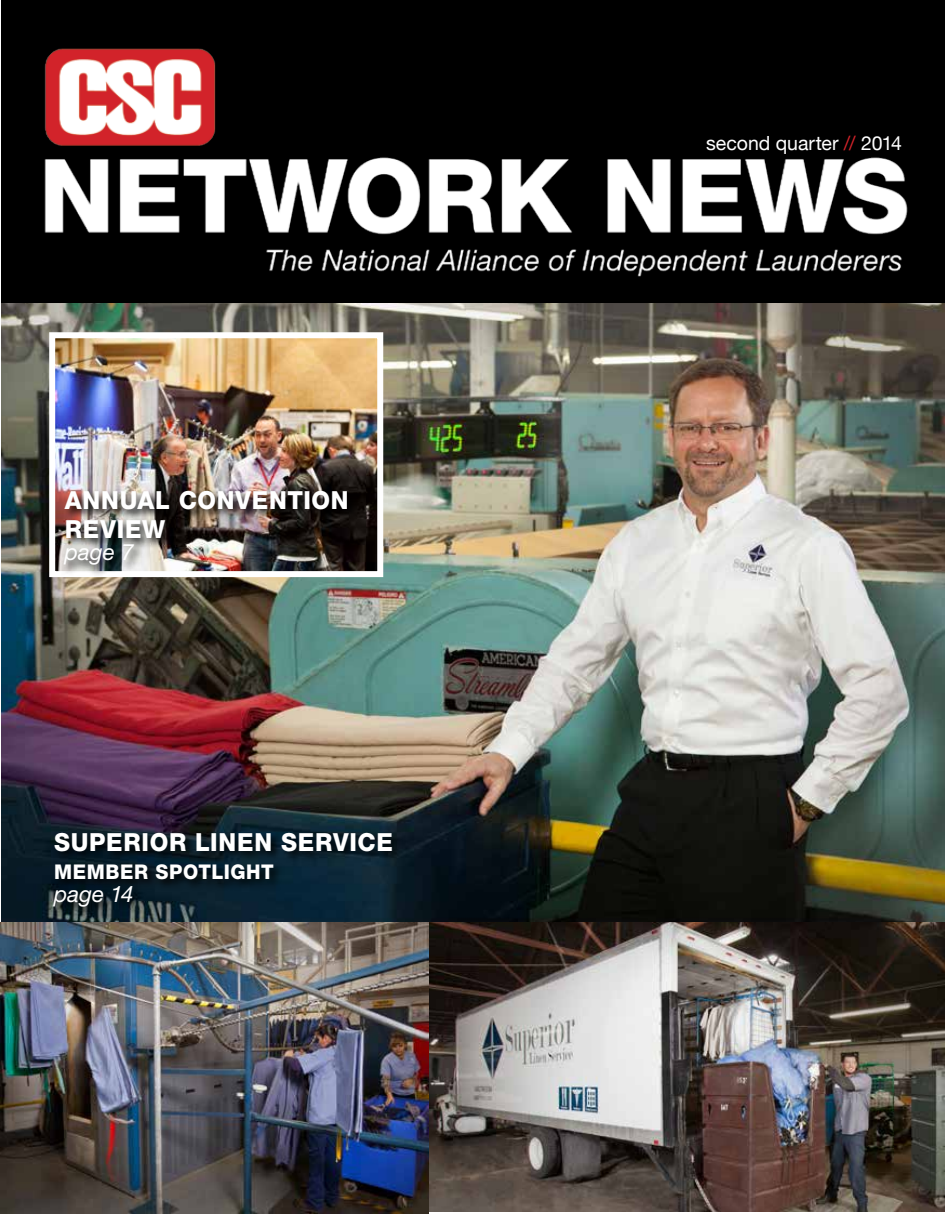
<style>
.page{position:relative;width:945px;height:1215px;background:#fff}
.page>*{position:absolute;margin:0;border:0;box-sizing:border-box;transform-origin:0 0}
.t1{font:800 24.9px/28.5px "Helvetica Neue";letter-spacing:.035em;color:#fff;scale:.96 1}
.t2{font:italic 22.5px "Helvetica Neue LT Std";color:#fff}
.t3{font:800 20.25px "Helvetica Neue";letter-spacing:.03em;color:#fff;scale:.96 1}
.t4{font:19.5px "Helvetica Neue";color:#fff}
.s1{color:#d2232a}
</style>
<div class="page">
<img style="left:2px;top:303px;width:943px;height:620px">
<img style="left:429px;top:923px;width:516px;height:289px">
<img style="left:0;top:923px;width:429px;height:291px">
<div style="left:2px;top:0;width:943px;height:303px;background:#000"></div>
<img style="left:44px;top:48px;width:864px;height:229px">
<svg style="left:51px;top:829px;width:353px;height:90px;background:#0b1f2a"></svg>
<img style="left:46px;top:329px;width:340px;height:251px">
<img style="left:61px;top:488px;width:299px;height:89px">
<p class="t1" style="left:65px;top:486px;width:297px">ANNUAL CONVENTION<br>REVIEW</p>
<p class="t2" style="left:65px;top:539px;width:70px">page 7</p>
<p class="t1" style="left:54px;top:827px;width:354px">SUPERIOR LINEN SERVICE</p>
<p class="t3" style="left:54px;top:860px;width:230px">MEMBER SPOTLIGHT</p>
<p class="t2" style="left:54px;top:880px;width:81px">page 14</p>
<p class="t4" style="left:706px;top:129px;width:198px">second quarter <span class="s1">//</span> 2014</p>
</div>
